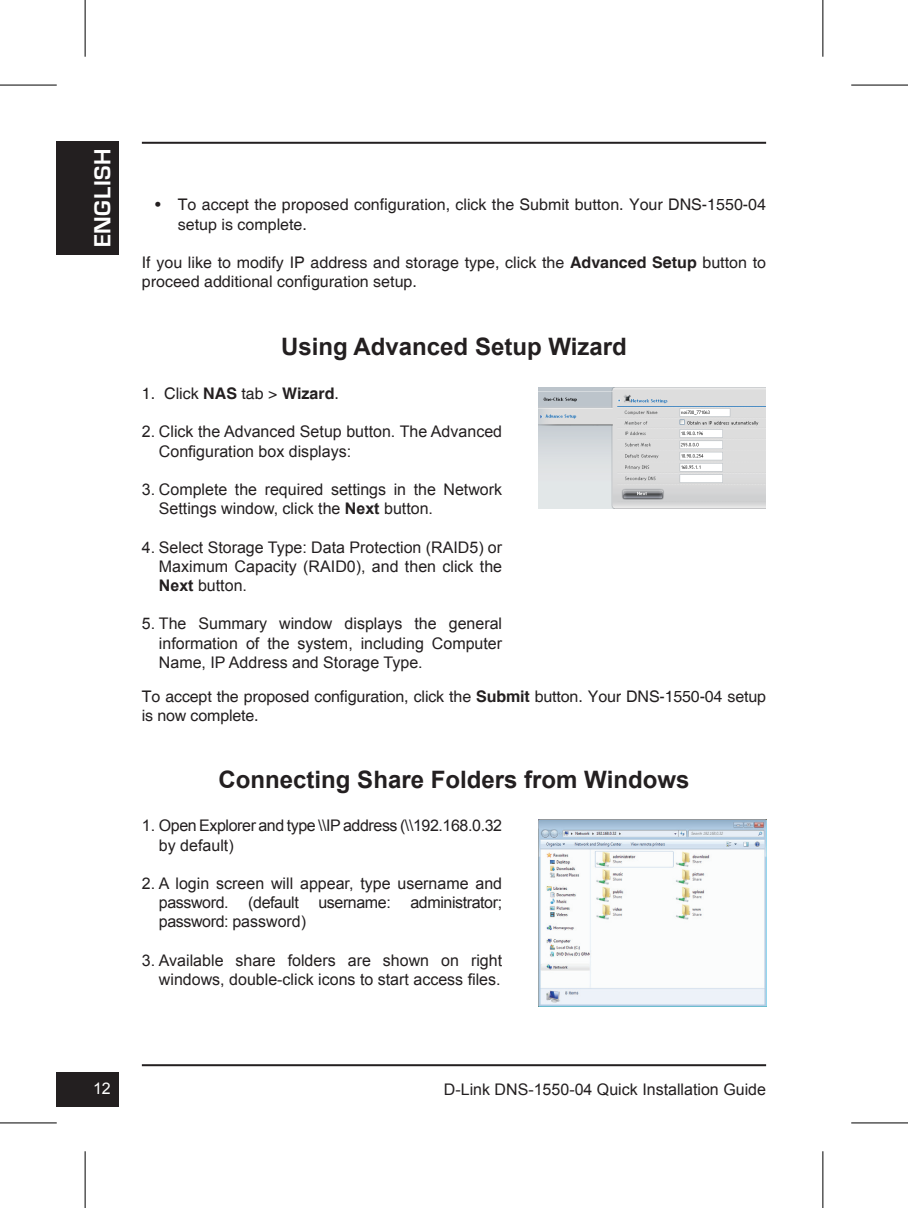
<style>
.page{position:relative;width:908px;height:1208px;background:#fff}
.page>*{position:absolute;margin:0;border:0;box-sizing:border-box;transform-origin:0 0}
.t1{font:700 24px "Arial";color:#231f20}
.t2{font:700 24px "Eurostile";letter-spacing:.025em;color:#fff}
.t3{font:16px/19.2px "Arial";color:#231f20;text-align:justify}
.t4{font:16px/19.2px "Helvetica";color:#231f20}
.t5{font:16px/19.2px "Arial";letter-spacing:-.025em;color:#231f20}
.t6{font:16px "Arial";color:#fff}
.s1{font-weight:700}
</style>
<div class="page">
<hr style="left:142px;top:142px;width:623px;height:2px;background:#231f20">
<hr style="left:142px;top:1064px;width:623px;height:2px;background:#231f20">
<div style="left:57px;top:1072px;width:62px;height:34px;background:#231f20"></div>
<div style="left:57px;top:141px;width:62px;height:113px;background:#231f20"></div>
<img style="left:538px;top:387px;width:227px;height:121px">
<img style="left:538px;top:819px;width:228px;height:188px">
<hr style="left:0;top:85px;width:57px;height:1px;background:#000">
<hr style="left:850px;top:85px;width:57px;height:1px;background:#000">
<hr style="left:0;top:1122px;width:57px;height:1px;background:#000">
<hr style="left:850px;top:1122px;width:57px;height:1px;background:#000">
<hr style="left:85px;top:0;width:1px;height:57px;background:#000">
<hr style="left:85px;top:1151px;width:1px;height:57px;background:#000">
<hr style="left:822px;top:0;width:1px;height:57px;background:#000">
<hr style="left:822px;top:1151px;width:1px;height:57px;background:#000">
<h1 class="t2" style="left:89px;top:247px;width:100px;rotate:-90deg">ENGLISH</h1>
<p class="t4" style="left:178px;top:196px;width:589px;text-indent:-23px">• To accept the proposed configuration, click the Submit button. Your DNS-1550-04 setup is complete.</p>
<p class="t4" style="left:142px;top:253px;width:625px">If you like to modify IP address and storage type, click the <span class="s1">Advanced Setup</span> button to proceed additional configuration setup.</p>
<h1 class="t1" style="left:281px;top:331px;width:347px">Using Advanced Setup Wizard</h1>
<p class="t4" style="left:142px;top:384px;width:198px">1. Click <span class="s1">NAS</span> tab &gt; <span class="s1">Wizard</span>.</p>
<p class="t3" style="left:159px;top:422px;width:344px;text-indent:-17px">2. Click the Advanced Setup button. The Advanced<br>Configuration box displays:</p>
<p class="t3" style="left:159px;top:480px;width:344px;text-indent:-17px">3. Complete the required settings in the Network<br>Settings window, click the <span class="s1">Next</span> button.</p>
<p class="t3" style="left:159px;top:537px;width:344px;text-indent:-17px">4. Select Storage Type: Data Protection (RAID5) or Maximum Capacity (RAID0), and then click the <span class="s1">Next</span> button.</p>
<p class="t3" style="left:159px;top:614px;width:344px;text-indent:-17px">5. The Summary window displays the general information of the system, including Computer Name, IP Address and Storage Type.</p>
<p class="t4" style="left:142px;top:687px;width:625px">To accept the proposed configuration, click the <span class="s1">Submit</span> button. Your DNS-1550-04 setup is now complete.</p>
<h1 class="t1" style="left:218px;top:764px;width:472px">Connecting Share Folders from Windows</h1>
<p class="t5" style="left:159px;top:816px;width:344px;text-indent:-17px">1. Open Explorer and type \\IP address (\\192.168.0.32 by default)</p>
<p class="t3" style="left:159px;top:874px;width:344px;text-indent:-17px">2. A login screen will appear, type username and password. (default username: administrator; password: password)</p>
<p class="t3" style="left:142px;top:950px;width:361px;text-align:right">3. Available share folders are shown on right windows, double-click icons to start access files.</p>
<p class="t6" style="left:93px;top:1078px;width:19px">12</p>
<p class="t3" style="left:443px;top:1079px;width:323px">D-Link DNS-1550-04 Quick Installation Guide</p>
</div>
